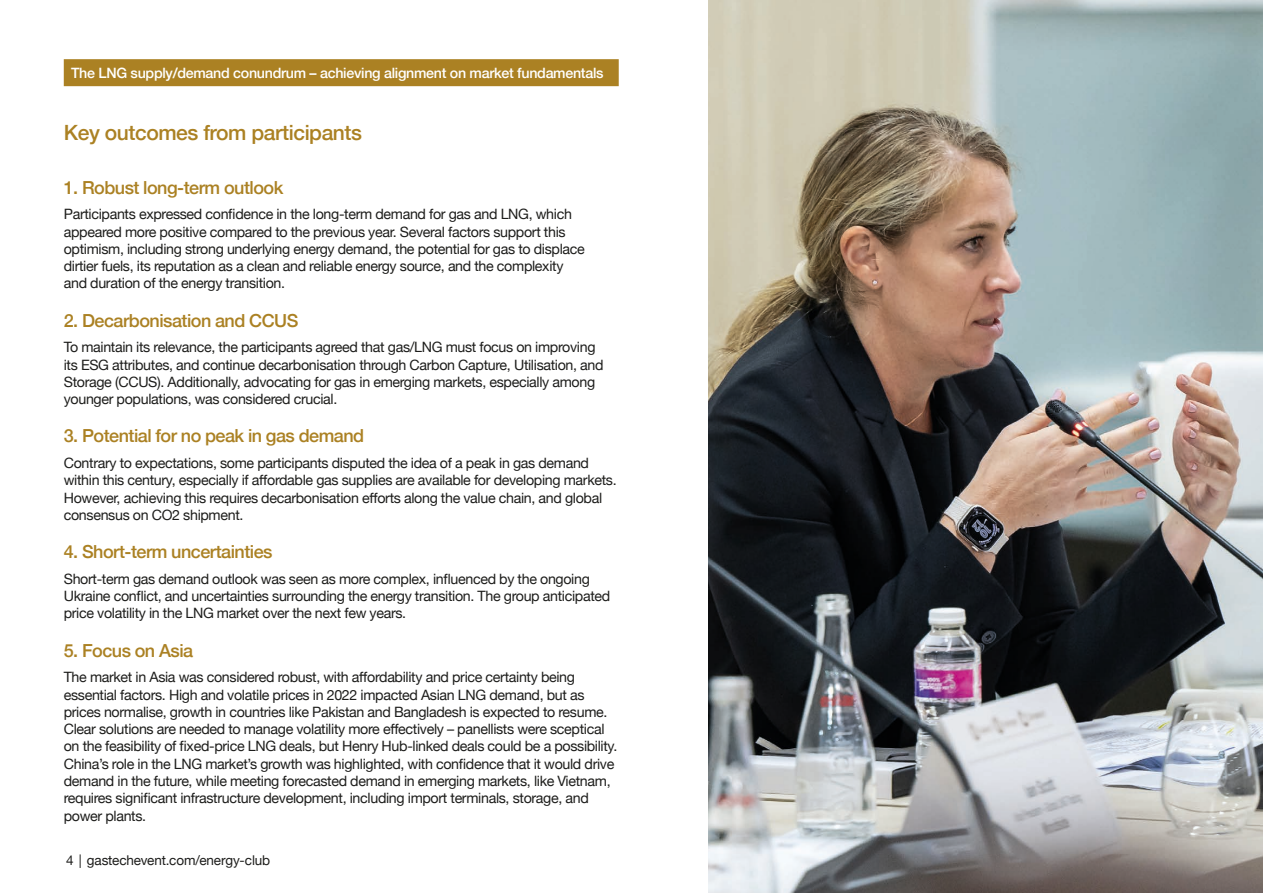
<style>
.page{position:relative;width:1263px;height:893px;background:#fff}
.page>*{position:absolute;margin:0;border:0;box-sizing:border-box;transform-origin:0 0}
.t1{font:500 21px "Helvetica Neue";letter-spacing:-.02em;color:#ab8123}
.t2{font:500 18px "Helvetica Neue";letter-spacing:-.03em;color:#ab8123}
.t3{font:14.25px/17.2px "Helvetica Neue";letter-spacing:-.025em;color:#1d1d1b}
.t4{font:500 14.25px "Helvetica Neue";letter-spacing:-.02em;color:#fff}
.t5{font:13.5px "Helvetica Neue";letter-spacing:-.01em;color:#1d1d1b}
</style>
<div class="page">
<img style="left:709px;top:0;width:554px;height:893px">
<div style="left:64px;top:59px;width:555px;height:27px;background:#ab8123"></div>
<p class="t4" style="left:71px;top:61px;width:534px">The LNG supply/demand conundrum – achieving alignment on market fundamentals</p>
<h1 class="t1" style="left:64px;top:115px;width:300px">Key outcomes from participants</h1>
<p class="t2" style="left:64px;top:173px;width:221px">1. Robust long-term outlook</p>
<p class="t3" style="left:64px;top:207px;width:522px">Participants expressed confidence in the long-term demand for gas and LNG, which appeared more positive compared to the previous year. Several factors support this optimism, including strong underlying energy demand, the potential for gas to displace dirtier fuels, its reputation as a clean and reliable energy source, and the complexity and duration of the energy transition.</p>
<p class="t2" style="left:64px;top:306px;width:236px">2. Decarbonisation and CCUS</p>
<p class="t3" style="left:64px;top:340px;width:541px">To maintain its relevance, the participants agreed that gas/LNG must focus on improving its ESG attributes, and continue decarbonisation through Carbon Capture, Utilisation, and Storage (CCUS). Additionally, advocating for gas in emerging markets, especially among younger populations, was considered crucial.</p>
<p class="t2" style="left:64px;top:422px;width:302px">3. Potential for no peak in gas demand</p>
<p class="t3" style="left:64px;top:455px;width:554px">Contrary to expectations, some participants disputed the idea of a peak in gas demand within this century, especially if affordable gas supplies are available for developing markets.<br>However, achieving this requires decarbonisation efforts along the value chain, and global consensus on CO2 shipment.</p>
<p class="t2" style="left:64px;top:537px;width:210px">4. Short-term uncertainties</p>
<p class="t3" style="left:64px;top:571px;width:548px">Short-term gas demand outlook was seen as more complex, influenced by the ongoing<br>Ukraine conflict, and uncertainties surrounding the energy transition. The group anticipated price volatility in the LNG market over the next few years.</p>
<p class="t2" style="left:64px;top:636px;width:131px">5. Focus on Asia</p>
<p class="t3" style="left:64px;top:670px;width:555px">The market in Asia was considered robust, with affordability and price certainty being essential factors. High and volatile prices in 2022 impacted Asian LNG demand, but as prices normalise, growth in countries like Pakistan and Bangladesh is expected to resume.<br>Clear solutions are needed to manage volatility more effectively – panellists were sceptical on the feasibility of fixed-price LNG deals, but Henry Hub-linked deals could be a possibility.<br>China’s role in the LNG market’s growth was highlighted, with confidence that it would drive demand in the future, while meeting forecasted demand in emerging markets, like Vietnam, requires significant infrastructure development, including import terminals, storage, and power plants.</p>
<p class="t5" style="left:66px;top:851px;width:206px">4 | gastechevent.com/energy-club</p>
</div>
